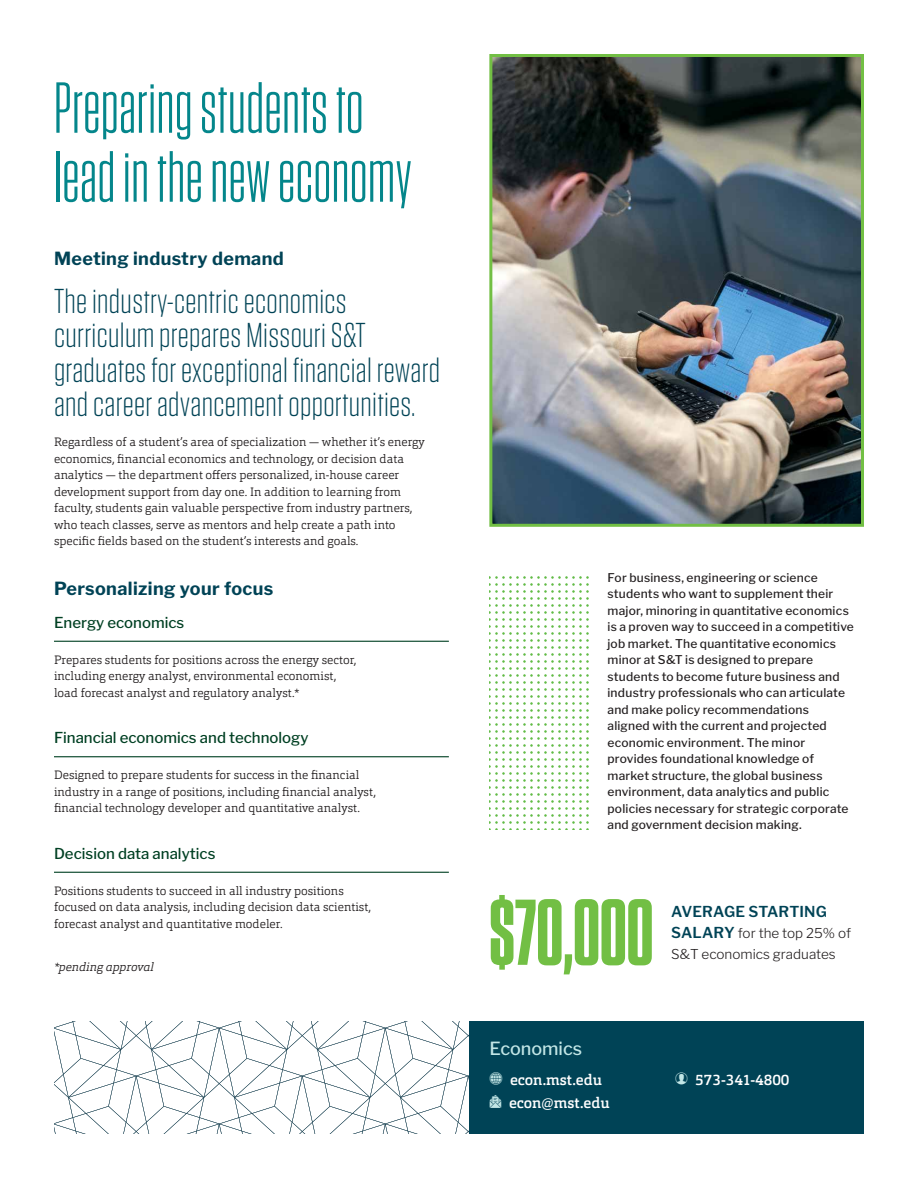
<style>
.page{position:relative;width:918px;height:1188px;background:#fff}
.page>*{position:absolute;margin:0;border:0;box-sizing:border-box;transform-origin:0 0}
.t1{font:700 93.15px "Tungsten Condensed";color:#72bf44}
.t2{font:72px/69px "Tungsten Condensed";letter-spacing:.01em;color:#04868b}
.t3{font:300 34.5px/34.5px "Tungsten";letter-spacing:.01em;color:#004356}
.t4{font:700 18px "Libre Franklin";letter-spacing:.02em;color:#004356}
.t5{font:500 18px "Libre Franklin";color:#c2e6e6}
.t6{font:500 15px "Libre Franklin";color:#004023}
.t7{font:500 15px/23.1px "Orgon Slab";color:#fff}
.t8{font:600 15px "Libre Franklin";letter-spacing:.005em;color:#004356}
.t9{font:300 13.5px "Libre Franklin";color:#231f20}
.t10{font:300 12px/16.5px "Orgon Slab";color:#231f20}
.t11{font:500 12px/16.5px "Libre Franklin";letter-spacing:.02em;color:#231f20}
.t12{font:italic 300 12px "Orgon Slab";color:#231f20}
.s1{font-weight:600;font-size:15px;color:#004356}
</style>
<div class="page">
<svg style="left:54px;top:1022px;width:415px;height:112px"></svg>
<div style="left:469px;top:1022px;width:395px;height:112px;background:#004356"></div>
<hr style="left:54px;top:641px;width:395px;height:1px;background:#004023">
<hr style="left:54px;top:756px;width:395px;height:1px;background:#004023">
<hr style="left:54px;top:872px;width:395px;height:1px;background:#004023">
<img style="left:493px;top:58px;width:367px;height:465px">
<div style="left:489px;top:54px;width:375px;height:473px;border:3px solid #72bf44"></div>
<svg style="left:489px;top:576px;width:99px;height:253px"></svg>
<h2 class="t2" style="left:54px;top:76px;width:359px">Preparing students to lead in the new economy</h2>
<h3 class="t4" style="left:54px;top:244px;width:231px">Meeting industry demand</h3>
<h3 class="t3" style="left:54px;top:284px;width:388px">The industry-centric economics curriculum prepares Missouri S&amp;T graduates for exceptional financial reward and career advancement opportunities.</h3>
<p class="t10" style="left:54px;top:434px;width:372px">Regardless of a student’s area of specialization — whether it’s energy economics, financial economics and technology, or decision data analytics — the department offers personalized, in-house career development support from day one. In addition to learning from faculty, students gain valuable perspective from industry partners, who teach classes, serve as mentors and help create a path into specific fields based on the student’s interests and goals.</p>
<h3 class="t4" style="left:54px;top:574px;width:221px">Personalizing your focus</h3>
<p class="t6" style="left:54px;top:610px;width:132px">Energy economics</p>
<p class="t10" style="left:54px;top:651px;width:304px">Prepares students for positions across the energy sector, including energy analyst, environmental economist, load forecast analyst and regulatory analyst.*</p>
<p class="t6" style="left:54px;top:726px;width:256px">Financial economics and technology</p>
<p class="t10" style="left:54px;top:767px;width:323px">Designed to prepare students for success in the financial industry in a range of positions, including financial analyst, financial technology developer and quantitative analyst.</p>
<p class="t6" style="left:54px;top:841px;width:163px">Decision data analytics</p>
<p class="t10" style="left:54px;top:882px;width:319px">Positions students to succeed in all industry positions focused on data analysis, including decision data scientist, forecast analyst and quantitative modeler.</p>
<p class="t12" style="left:54px;top:959px;width:101px">*pending approval</p>
<p class="t11" style="left:608px;top:568px;width:248px">For business, engineering or science students who want to supplement their major, minoring in quantitative economics is a proven way to succeed in a competitive job market. The quantitative economics minor at S&amp;T is designed to prepare students to become future business and industry professionals who can articulate and make policy recommendations aligned with the current and projected economic environment. The minor provides foundational knowledge of market structure, the global business environment, data analytics and public policies necessary for strategic corporate and government decision making.</p>
<h1 class="t1" style="left:489px;top:888px;width:166px">$70,000</h1>
<p class="t8" style="left:671px;top:899px;width:157px">AVERAGE STARTING</p>
<p class="t9" style="left:671px;top:922px;width:181px"><span class="s1">SALARY</span> for the top 25% of</p>
<p class="t9" style="left:671px;top:943px;width:166px">S&amp;T economics graduates</p>
<h3 class="t5" style="left:489px;top:1035px;width:94px">Economics</h3>
<p class="t7" style="left:509px;top:1069px;width:102px">econ.mst.edu econ@mst.edu</p>
<p class="t7" style="left:695px;top:1069px;width:96px">573-341-4800</p>
</div>
